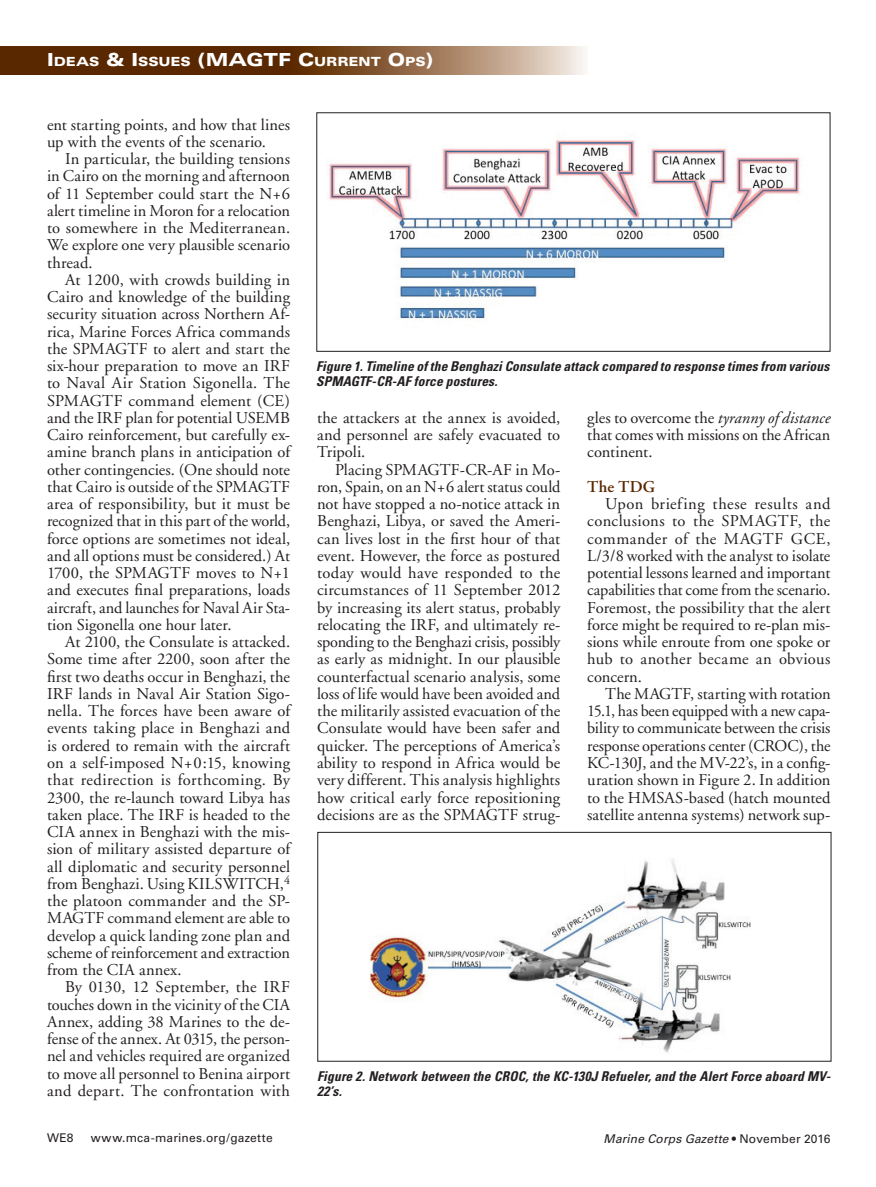
<style>
.page{position:relative;width:876px;height:1187px;background:#fff}
.page>*{position:absolute;margin:0;border:0;box-sizing:border-box;transform-origin:0 0}
.Body_Text{font:16.5px/17.2px "Adobe Garamond";color:#231f20;text-align:justify}
.I_I_Subhead{font:600 16.5px "Adobe Garamond";letter-spacing:.01em;color:#592800}
.t1{font:italic 700 condensed 13.5px/15px "Univers";letter-spacing:.01em;color:#231f20}
.t2{font:900 expanded 12.6px "Univers";letter-spacing:-.005em;color:#fff}
.t3{font:italic 12px "Univers";letter-spacing:.015em;color:#231f20}
.t4{font:12px "Univers";letter-spacing:.02em;color:#231f20}
.s1{font-size:18px}
.s2{font-style:italic}
.s3{font-style:normal}
</style>
<div class="page">
<svg style="left:0;top:46px;width:585px;height:28px;background:#7e5432"></svg>
<img style="left:328px;top:140px;width:472px;height:180px">
<div style="left:316px;top:112px;width:514px;height:240px;border:1px solid #231f20"></div>
<img style="left:369px;top:858px;width:382px;height:195px">
<div style="left:317px;top:832px;width:514px;height:229px;border:1px solid #231f20"></div>
<p class="t2" style="left:47px;top:54px;width:388px"><span class="s1">I</span>DEAS <span class="s1">&amp; I</span>SSUES <span class="s1">(MAGTF C</span>URRENT <span class="s1">O</span>PS<span class="s1">)</span></p>
<p class="Body_Text" style="left:47px;top:116px;width:245px">ent starting points, and how that lines up with the events of the scenario.</p>
<p class="Body_Text" style="left:47px;top:151px;width:245px;text-indent:18px">In particular, the building tensions in Cairo on the morning and afternoon of 11 September could start the N+6 alert timeline in Moron for a relocation to somewhere in the Mediterranean.<br>We explore one very plausible scenario thread.</p>
<p class="Body_Text" style="left:47px;top:271px;width:245px;text-indent:18px">At 1200, with crowds building in Cairo and knowledge of the building security situation across Northern Af&shy;rica, Marine Forces Africa commands the SPMAGTF to alert and start the six-hour preparation to move an IRF to Naval Air Station Sigonella. The SPMAGTF command element (CE) and the IRF plan for potential USEMB Cairo reinforcement, but carefully ex&shy;amine branch plans in anticipation of other contingencies. (One should note that Cairo is outside of the SPMAGTF area of responsibility, but it must be recognized that in this part of the world, force options are sometimes not ideal, and all options must be considered.) At 1700, the SPMAGTF moves to N+1 and executes final preparations, loads aircraft, and launches for Naval Air Sta&shy;tion Sigonella one hour later.</p>
<p class="Body_Text" style="left:47px;top:634px;width:245px;text-indent:18px">At 2100, the Consulate is attacked.<br>Some time after 2200, soon after the first two deaths occur in Benghazi, the IRF lands in Naval Air Station Sigo&shy;nella. The forces have been aware of events taking place in Benghazi and is ordered to remain with the aircraft on a self-imposed N+0:15, knowing that redirection is forthcoming. By 2300, the re-launch toward Libya has taken place. The IRF is headed to the CIA annex in Benghazi with the mis&shy;sion of military assisted departure of all diplomatic and security personnel from Benghazi. Using KILSWITCH,<sup>4 </sup>the platoon commander and the SP-MAGTF command element are able to develop a quick landing zone plan and scheme of reinforcement and extraction from the CIA annex.</p>
<p class="Body_Text" style="left:47px;top:979px;width:245px;text-indent:18px">By 0130, 12 September, the IRF touches down in the vicinity of the CIA Annex, adding 38 Marines to the de&shy;fense of the annex. At 0315, the person&shy;nel and vehicles required are organized to move all personnel to Benina airport and depart. The confrontation with</p>
<p class="t1" style="left:316px;top:359px;width:514px">Figure 1. Timeline of the Benghazi Consulate attack compared to response times from various<br>SPMAGTF-CR-AF force postures.</p>
<p class="Body_Text" style="left:317px;top:409px;width:245px">the attackers at the annex is avoided, and personnel are safely evacuated to Tripoli.</p>
<p class="Body_Text" style="left:317px;top:461px;width:245px;text-indent:18px">Placing SPMAGTF-CR-AF in Mo&shy;ron, Spain, on an N+6 alert status could not have stopped a no-notice attack in Benghazi, Libya, or saved the Ameri&shy;can lives lost in the first hour of that event. However, the force as postured today would have responded to the circumstances of 11 September 2012 by increasing its alert status, probably relocating the IRF, and ultimately re&shy;sponding to the Benghazi crisis, possibly as early as midnight. In our plausible counterfactual scenario analysis, some loss of life would have been avoided and the militarily assisted evacuation of the Consulate would have been safer and quicker. The perceptions of America’s ability to respond in Africa would be very different. This analysis highlights how critical early force repositioning decisions are as the SPMAGTF strug-</p>
<p class="Body_Text" style="left:587px;top:409px;width:245px">gles to overcome the <span class="s2">tyranny of distance </span>that comes with missions on the African continent.</p>
<p class="I_I_Subhead" style="left:587px;top:477px;width:69px">The TDG</p>
<p class="Body_Text" style="left:587px;top:496px;width:245px;text-indent:18px">Upon briefing these results and conclusions to the SPMAGTF, the commander of the MAGTF GCE, L/3/8 worked with the analyst to isolate potential lessons learned and important capabilities that come from the scenario.<br>Foremost, the possibility that the alert force might be required to re-plan mis&shy;sions while enroute from one spoke or hub to another became an obvious concern.</p>
<p class="Body_Text" style="left:587px;top:685px;width:245px;text-indent:18px">The MAGTF, starting with rotation 15.1, has been equipped with a new capa&shy;bility to communicate between the crisis response operations center (CROC), the KC-130J, and the MV-22’s, in a config&shy;uration shown in Figure 2. In addition to the HMSAS-based (hatch mounted satellite antenna systems) network sup-</p>
<p class="t1" style="left:317px;top:1069px;width:515px">Figure 2. Network between the CROC, the KC-130J Refueler, and the Alert Force aboard MV-<br>22’s.</p>
<p class="t4" style="left:47px;top:1130px;width:28px">WE8</p>
<p class="t4" style="left:91px;top:1130px;width:183px">www.mca-marines.org/gazette</p>
<p class="t3" style="left:603px;top:1131px;width:228px">Marine Corps Gazette <span class="s3">• November 2016</span></p>
</div>
